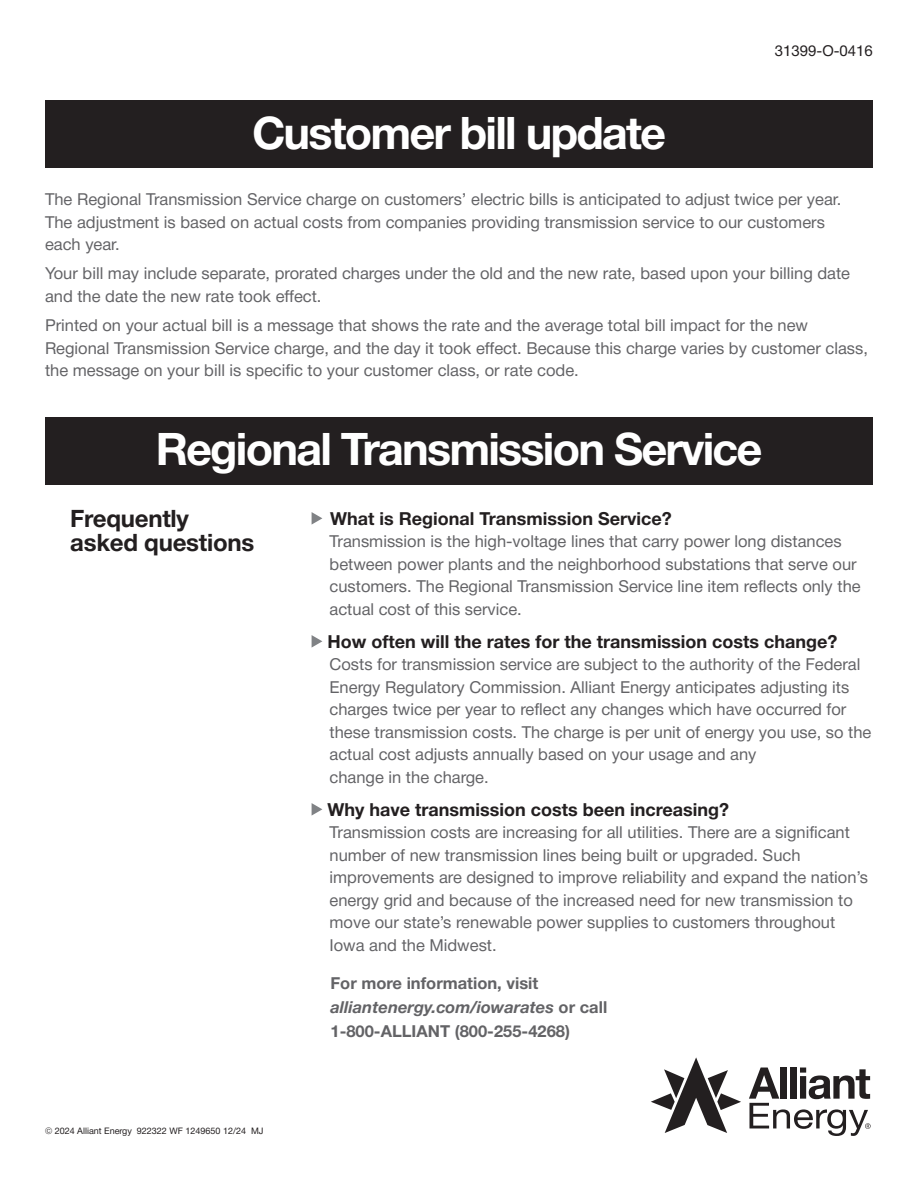
<style>
.page{position:relative;width:918px;height:1188px;background:#fff}
.page>*{position:absolute;margin:0;border:0;box-sizing:border-box;transform-origin:0 0}
.t1{font:700 45px "Helvetica Neue Cyr";letter-spacing:-.04em;color:#fff}
.t2{font:700 24px "Helvetica Neue Cyr";letter-spacing:-.01em;color:#231f20}
.t3{font:700 18px "Helvetica Neue Cyr";color:#231f20}
.t4{font:16.5px/22.5px "Helvetica Neue Cyr";color:#636366}
.t5{font:700 16.5px/23.9px "Helvetica Neue Cyr";color:#636366}
.t6{font:15px "Helvetica Neue Cyr";color:#231f20}
.t7{font:9px "Helvetica Neue Cyr";color:#231f20}
.s1{font-style:italic}
</style>
<div class="page">
<svg style="left:651px;top:1057px;width:90px;height:76px"></svg>
<svg style="left:749px;top:1068px;width:122px;height:68px"></svg>
<svg style="left:312px;top:512px;width:10px;height:13px"></svg>
<svg style="left:312px;top:635px;width:10px;height:13px"></svg>
<svg style="left:312px;top:803px;width:10px;height:13px"></svg>
<div style="left:45px;top:417px;width:828px;height:67px;background:#231f20"></div>
<div style="left:45px;top:100px;width:828px;height:68px;background:#231f20"></div>
<p class="t1" style="left:252px;top:108px;width:415px">Customer bill update</p>
<p class="t6" style="left:775px;top:42px;width:100px">31399-O-0416</p>
<p class="t4" style="left:45px;top:188px;width:798px">The Regional Transmission Service charge on customers’ electric bills is anticipated to adjust twice per year.<br>The adjustment is based on actual costs from companies providing transmission service to our customers each year.</p>
<p class="t4" style="left:45px;top:262px;width:807px">Your bill may include separate, prorated charges under the old and the new rate, based upon your billing date and the date the new rate took effect.</p>
<p class="t4" style="left:45px;top:314px;width:824px">Printed on your actual bill is a message that shows the rate and the average total bill impact for the new<br>Regional Transmission Service charge, and the day it took effect. Because this charge varies by customer class, the message on your bill is specific to your customer class, or rate code.</p>
<p class="t1" style="left:156px;top:425px;width:608px">Regional Transmission Service</p>
<p class="t2" style="left:70px;top:505px;width:120px">Frequently</p>
<p class="t2" style="left:70px;top:529px;width:186px">asked questions</p>
<p class="t7" style="left:45px;top:1126px;width:220px">© 2024 Alliant Energy 922322 WF 1249650 12/24 MJ</p>
<p class="t3" style="left:330px;top:508px;width:343px">What is Regional Transmission Service?</p>
<p class="t4" style="left:330px;top:530px;width:533px">Transmission is the high-voltage lines that carry power long distances between power plants and the neighborhood substations that serve our customers. The Regional Transmission Service line item reflects only the actual cost of this service.</p>
<p class="t3" style="left:327px;top:631px;width:512px">How often will the rates for the transmission costs change?</p>
<p class="t4" style="left:330px;top:653px;width:543px">Costs for transmission service are subject to the authority of the Federal Energy Regulatory Commission. Alliant Energy anticipates adjusting its charges twice per year to reflect any changes which have occurred for these transmission costs. The charge is per unit of energy you use, so the actual cost adjusts annually based on your usage and any<br>change in the charge.</p>
<p class="t3" style="left:327px;top:799px;width:403px">Why have transmission costs been increasing?</p>
<p class="t4" style="left:330px;top:821px;width:540px">Transmission costs are increasing for all utilities. There are a significant number of new transmission lines being built or upgraded. Such improvements are designed to improve reliability and expand the nation’s energy grid and because of the increased need for new transmission to move our state’s renewable power supplies to customers throughout Iowa and the Midwest.</p>
<p class="t5" style="left:330px;top:972px;width:278px">For more information, visit <span class="s1">alliantenergy.com/iowarates</span> or call<br>1-800-ALLIANT (800-255-4268)</p>
</div>
